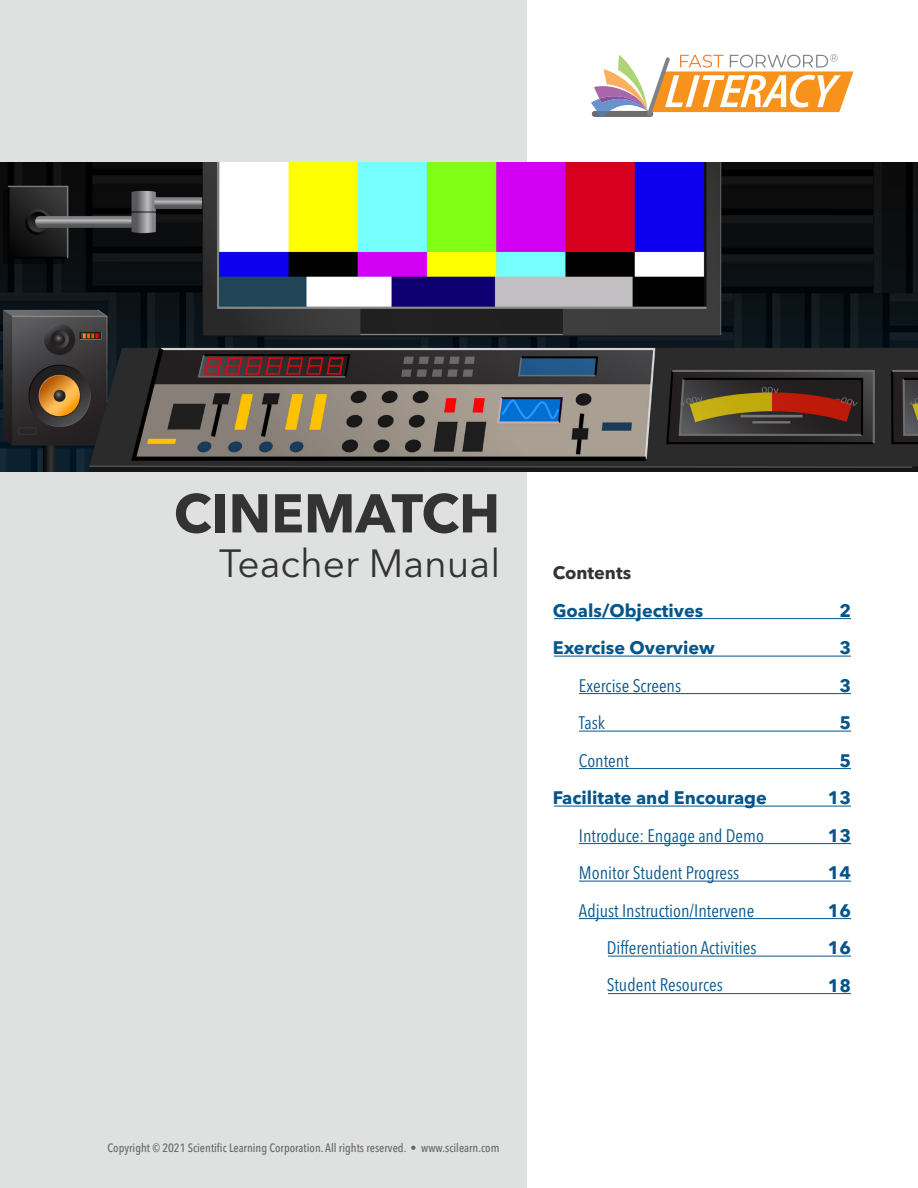
<style>
.page{position:relative;width:918px;height:1188px;background:#fff}
.page>*{position:absolute;margin:0;border:0;box-sizing:border-box;transform-origin:0 0}
.Titles_-_Align_Right{font:700 54px "Avenir Next LT Pro";color:#333}
.Titles_-_Align_Right-2{font:39px "Avenir Next LT Pro";color:#333}
.t1{font:condensed 18px "Avenir Next LT Pro";color:#05558b}
.Titles_-_Align_Right-3{font:700 18px "Avenir Next LT Pro";color:#05558b}
.Titles_-_Align_Right-4{font:700 18px "Avenir Next LT Pro";color:#333}
.t2{font:500 condensed 12px "Avenir Next LT Pro";color:#666}
</style>
<div class="page">
<div style="left:0;top:0;width:526px;height:1188px;background:#dfe0e0"></div>
<img style="left:0;top:162px;width:918px;height:309px">
<hr style="left:547px;top:618px;width:304px;height:1px;background:#05558b">
<hr style="left:547px;top:656px;width:304px;height:1px;background:#05558b">
<hr style="left:578px;top:693px;width:273px;height:1px;background:#05558b">
<hr style="left:578px;top:731px;width:273px;height:1px;background:#05558b">
<hr style="left:578px;top:768px;width:273px;height:1px;background:#05558b">
<hr style="left:540px;top:806px;width:311px;height:1px;background:#05558b">
<hr style="left:567px;top:843px;width:284px;height:1px;background:#05558b">
<hr style="left:567px;top:881px;width:284px;height:1px;background:#05558b">
<hr style="left:576px;top:918px;width:275px;height:1px;background:#05558b">
<hr style="left:576px;top:956px;width:275px;height:1px;background:#05558b">
<hr style="left:576px;top:993px;width:275px;height:1px;background:#05558b">
<div style="left:574px;top:939px;width:34px;height:66px;background:#fff"></div>
<div style="left:554px;top:828px;width:24px;height:93px;background:#fff"></div>
<div style="left:529px;top:601px;width:25px;height:253px;background:#fff"></div>
<svg style="left:591px;top:54px;width:262px;height:63px"></svg>
<p class="Titles_-_Align_Right" style="left:174px;top:480px;width:328px">CINEMATCH</p>
<p class="Titles_-_Align_Right-2" style="left:219px;top:541px;width:283px">Teacher Manual</p>
<p class="Titles_-_Align_Right-4" style="left:553px;top:562px;width:80px">Contents</p>
<p class="Titles_-_Align_Right-3" style="left:553px;top:599px;width:152px">Goals/Objectives</p>
<p class="Titles_-_Align_Right-3" style="left:553px;top:637px;width:164px">Exercise Overview</p>
<p class="t1" style="left:579px;top:674px;width:104px">Exercise Screens</p>
<p class="t1" style="left:579px;top:712px;width:28px">Task</p>
<p class="t1" style="left:579px;top:749px;width:51px">Content</p>
<p class="Titles_-_Align_Right-3" style="left:553px;top:787px;width:216px">Facilitate and Encourage</p>
<p class="t1" style="left:579px;top:824px;width:186px">Introduce: Engage and Demo</p>
<p class="t1" style="left:579px;top:862px;width:162px">Monitor Student Progress</p>
<p class="t1" style="left:579px;top:899px;width:177px">Adjust Instruction/Intervene</p>
<p class="t1" style="left:607px;top:936px;width:151px">Differentiation Activities</p>
<p class="t1" style="left:607px;top:974px;width:118px">Student Resources</p>
<p class="t2" style="left:108px;top:1141px;width:393px">Copyright © 2021 Scientific Learning Corporation. All rights reserved. • www.scilearn.com</p>
<p class="Titles_-_Align_Right-3" style="left:839px;top:599px;width:13px">2</p>
<p class="Titles_-_Align_Right-3" style="left:839px;top:637px;width:13px">3</p>
<p class="Titles_-_Align_Right-3" style="left:839px;top:674px;width:13px">3</p>
<p class="Titles_-_Align_Right-3" style="left:839px;top:712px;width:13px">5</p>
<p class="Titles_-_Align_Right-3" style="left:839px;top:749px;width:13px">5</p>
<p class="Titles_-_Align_Right-3" style="left:828px;top:787px;width:25px">13</p>
<p class="Titles_-_Align_Right-3" style="left:828px;top:824px;width:25px">13</p>
<p class="Titles_-_Align_Right-3" style="left:828px;top:862px;width:25px">14</p>
<p class="Titles_-_Align_Right-3" style="left:828px;top:899px;width:25px">16</p>
<p class="Titles_-_Align_Right-3" style="left:828px;top:937px;width:25px">16</p>
<p class="Titles_-_Align_Right-3" style="left:828px;top:974px;width:25px">18</p>
</div>
